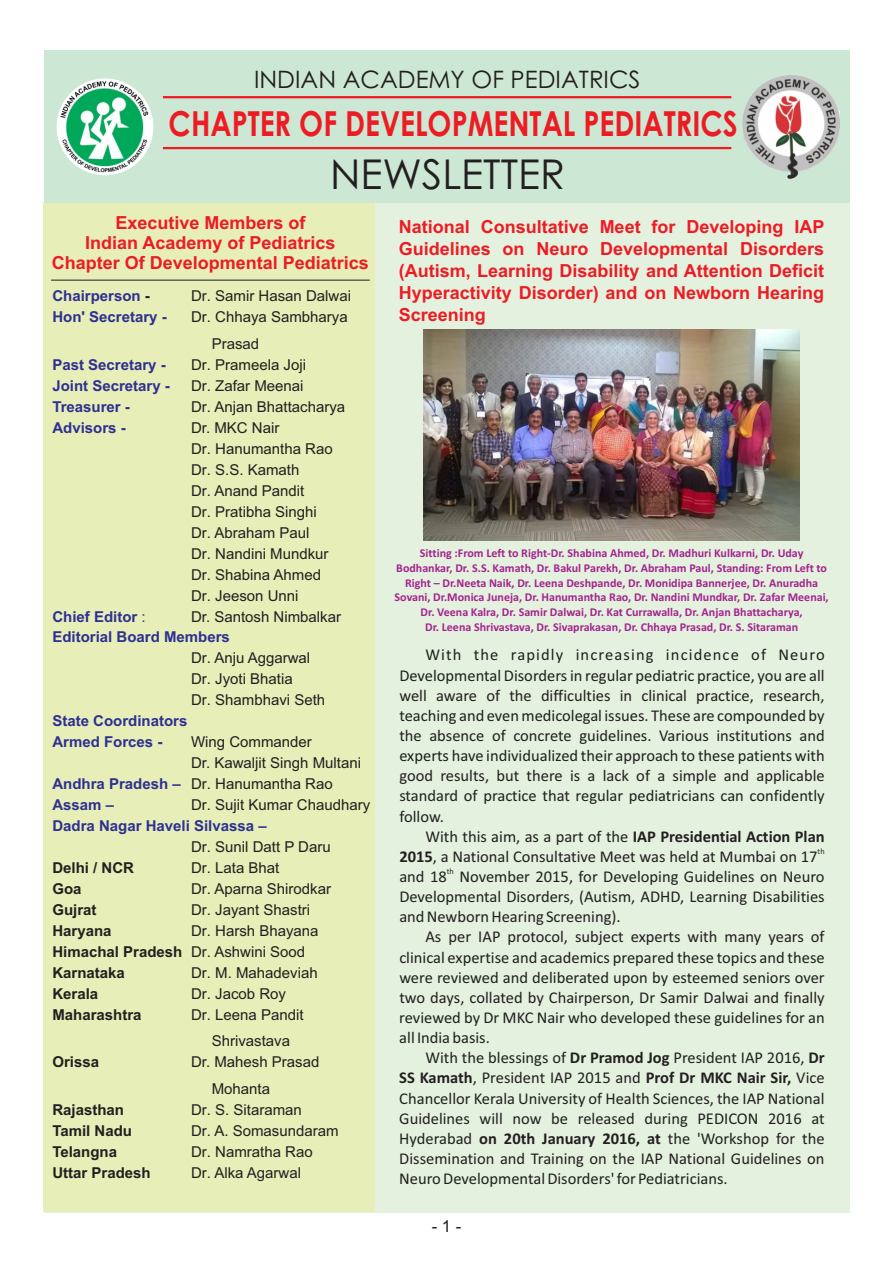
<style>
.page{position:relative;width:893px;height:1263px;background:#fff}
.page>*{position:absolute;margin:0;border:0;box-sizing:border-box;transform-origin:0 0}
.t1{font:41.1px "Century Gothic";color:#231f20}
.t2{font:700 34.5px "Century Gothic";color:#ed1c24;scale:.83 1}
.t3{font:24px "Century Gothic";color:#231f20}
.t4{font:700 18px/22px "Arial";color:#ed1c24;text-align:center}
.t5{font:16.5px/20.1px "Calibri";color:#231f20;text-align:justify}
.t6{font:700 16.5px "Calibri";color:#231f20}
.t7{font:16.5px "Arial";color:#231f20}
.t8{font:15px/21px "Arial";color:#231f20}
.t9{font:700 15px/21px "Arial";color:#2e3092}
.t10{font:700 15px "Arial";color:#231f20}
.t11{font:700 12px/14.7px "Calibri";color:#a3238e;text-align:center}
.t12{font:8.25px "Calibri";color:#231f20}
.s1{color:#231f20}
.s2{font-weight:400}
.s3{font-weight:700;color:#2e3092}
.s4{font-weight:700}
</style>
<div class="page">
<div style="left:43px;top:50px;width:806px;height:1163px;background:#e4f1df"></div>
<div style="left:44px;top:202px;width:331px;height:1010px;background:#e7eeb8"></div>
<div style="left:44px;top:50px;width:805px;height:153px;background:#cce7d3"></div>
<img style="left:742px;top:75px;width:97px;height:104px">
<hr style="left:163px;top:96px;width:568px;height:2px;background:#ed1c24">
<hr style="left:163px;top:147px;width:568px;height:2px;background:#ed1c24">
<hr style="left:51px;top:280px;width:319px;height:1px;background:#231f20">
<img style="left:57px;top:78px;width:96px;height:97px;border-radius:50%">
<img style="left:423px;top:329px;width:377px;height:212px">
<h3 class="t3" style="left:254px;top:70px;width:388px">INDIAN ACADEMY OF PEDIATRICS</h3>
<h2 class="t2" style="left:169px;top:110px;width:687px">CHAPTER OF DEVELOPMENTAL PEDIATRICS</h2>
<h1 class="t1" style="left:330px;top:158px;width:237px">NEWSLETTER</h1>
<p class="t4" style="left:52px;top:214px;width:319px;line-height:20.1px">Executive Members of<br>Indian Academy of Pediatrics<br>Chapter Of Developmental Pediatrics</p>
<p class="t9" style="left:52px;top:287px;width:99px">Chairperson <span class="s1">-</span></p>
<p class="t8" style="left:191px;top:287px;width:162px">Dr. Samir Hasan Dalwai</p>
<p class="t9" style="left:52px;top:308px;width:116px">Hon' Secretary -</p>
<p class="t8" style="left:212px;top:305px;width:138px;line-height:26.8px;text-indent:-21px">Dr. Chhaya Sambharya<br>Prasad</p>
<p class="t9" style="left:52px;top:356px;width:115px">Past Secretary -</p>
<p class="t8" style="left:191px;top:356px;width:117px">Dr. Prameela Joji</p>
<p class="t9" style="left:52px;top:377px;width:119px">Joint Secretary -</p>
<p class="t8" style="left:191px;top:377px;width:114px">Dr. Zafar Meenai</p>
<p class="t9" style="left:52px;top:398px;width:79px">Treasurer -</p>
<p class="t8" style="left:191px;top:398px;width:156px">Dr. Anjan Bhattacharya</p>
<p class="t9" style="left:52px;top:419px;width:75px">Advisors -</p>
<p class="t8" style="left:191px;top:419px;width:143px">Dr. MKC Nair<br>Dr. Hanumantha Rao<br>Dr. S.S. Kamath<br>Dr. Anand Pandit<br>Dr. Pratibha Singhi<br>Dr. Abraham Paul<br>Dr. Nandini Mundkur<br>Dr. Shabina Ahmed<br>Dr. Jeeson Unni</p>
<p class="t9" style="left:52px;top:607px;width:95px">Chief Editor <span class="s2">:</span></p>
<p class="t8" style="left:191px;top:607px;width:152px">Dr. Santosh Nimbalkar</p>
<p class="t9" style="left:52px;top:628px;width:179px">Editorial Board Members</p>
<p class="t8" style="left:191px;top:649px;width:136px">Dr. Anju Aggarwal<br>Dr. Jyoti Bhatia<br>Dr. Shambhavi Seth</p>
<p class="t9" style="left:52px;top:712px;width:137px">State Coordinators<br>Armed Forces -</p>
<p class="t8" style="left:191px;top:733px;width:122px">Wing Commander</p>
<p class="t8" style="left:191px;top:754px;width:172px">Dr. Kawaljit Singh Multani</p>
<p class="t8" style="left:52px;top:775px;width:282px"><span class="s3">Andhra Pradesh –</span> Dr. Hanumantha Rao</p>
<p class="t9" style="left:52px;top:796px;width:63px">Assam –</p>
<p class="t8" style="left:191px;top:796px;width:181px">Dr. Sujit Kumar Chaudhary</p>
<p class="t9" style="left:52px;top:817px;width:216px">Dadra Nagar Haveli Silvassa –</p>
<p class="t8" style="left:191px;top:837px;width:141px">Dr. Sunil Datt P Daru</p>
<p class="t10" style="left:52px;top:862px;width:83px">Delhi / NCR</p>
<p class="t8" style="left:191px;top:858px;width:90px">Dr. Lata Bhat</p>
<p class="t10" style="left:52px;top:883px;width:31px">Goa</p>
<p class="t8" style="left:191px;top:879px;width:142px">Dr. Aparna Shirodkar</p>
<p class="t10" style="left:52px;top:904px;width:46px">Gujrat</p>
<p class="t8" style="left:191px;top:900px;width:121px">Dr. Jayant Shastri</p>
<p class="t10" style="left:52px;top:925px;width:61px">Haryana</p>
<p class="t8" style="left:52px;top:921px;width:268px;text-indent:139px">Dr. Harsh Bhayana<br><span class="s4">Himachal Pradesh</span> Dr. Ashwini Sood<br><span class="s4">Karnataka</span></p>
<p class="t8" style="left:191px;top:963px;width:128px">Dr. M. Mahadeviah</p>
<p class="t10" style="left:52px;top:988px;width:47px">Kerala</p>
<p class="t8" style="left:191px;top:984px;width:97px">Dr. Jacob Roy</p>
<p class="t10" style="left:52px;top:1009px;width:91px">Maharashtra</p>
<p class="t8" style="left:191px;top:1002px;width:114px;line-height:26.8px;text-align:center">Dr. Leena Pandit<br>Shrivastava</p>
<p class="t10" style="left:52px;top:1056px;width:48px">Orissa</p>
<p class="t8" style="left:212px;top:1050px;width:109px;line-height:26.8px;text-indent:-21px">Dr. Mahesh Prasad<br>Mohanta</p>
<p class="t10" style="left:52px;top:1104px;width:73px">Rajasthan</p>
<p class="t8" style="left:191px;top:1101px;width:112px">Dr. S. Sitaraman</p>
<p class="t10" style="left:52px;top:1125px;width:81px">Tamil Nadu</p>
<p class="t8" style="left:191px;top:1122px;width:149px">Dr. A. Somasundaram</p>
<p class="t10" style="left:52px;top:1146px;width:66px">Telangna</p>
<p class="t8" style="left:191px;top:1142px;width:123px">Dr. Namratha Rao</p>
<p class="t10" style="left:52px;top:1167px;width:100px">Uttar Pradesh</p>
<p class="t8" style="left:191px;top:1163px;width:112px">Dr. Alka Agarwal</p>
<p class="t4" style="left:399px;top:217px;width:427px;text-align:justify">National Consultative Meet for Developing IAP Guidelines on Neuro Developmental Disorders (Autism, Learning Disability and Attention Deficit Hyperactivity Disorder) and on Newborn Hearing Screening</p>
<p class="t11" style="left:395px;top:547px;width:436px">Sitting :From Left to Right-Dr. Shabina Ahmed, Dr. Madhuri Kulkarni, Dr. Uday Bodhankar, Dr. S.S. Kamath, Dr. Bakul Parekh, Dr. Abraham Paul, Standing: From Left to Right – Dr.Neeta Naik, Dr. Leena Deshpande, Dr. Monidipa Bannerjee, Dr. Anuradha Sovani, Dr.Monica Juneja, Dr. Hanumantha Rao, Dr. Nandini Mundkar, Dr. Zafar Meenai, Dr. Veena Kalra, Dr. Samir Dalwai, Dr. Kat Currawalla, Dr. Anjan Bhattacharya,<br>Dr. Leena Shrivastava, Dr. Sivaprakasan, Dr. Chhaya Prasad, Dr. S. Sitaraman</p>
<p class="t5" style="left:399px;top:646px;width:427px;text-indent:26px">With the rapidly increasing incidence of Neuro Developmental Disorders in regular pediatric practice, you are all well aware of the difficulties in clinical practice, research, teaching and even medicolegal issues. These are compounded by the absence of concrete guidelines. Various institutions and experts have individualized their approach to these patients with good results, but there is a lack of a simple and applicable standard of practice that regular pediatricians can confidently follow.</p>
<p class="t6" style="left:425px;top:829px;width:401px"><span class="s2">With this aim, as a part of the</span> IAP Presidential Action Plan</p>
<p class="t12" style="left:818px;top:847px;width:9px">th</p>
<p class="t5" style="left:399px;top:848px;width:420px"><span class="s4">2015</span>, a National Consultative Meet was held at Mumbai on 17</p>
<p class="t12" style="left:447px;top:867px;width:9px">th</p>
<p class="t5" style="left:399px;top:868px;width:427px">and 18 November 2015, for Developing Guidelines on Neuro Developmental Disorders, (Autism, ADHD, Learning Disabilities and Newborn Hearing Screening).</p>
<p class="t5" style="left:399px;top:928px;width:427px;text-indent:26px">As per IAP protocol, subject experts with many years of clinical expertise and academics prepared these topics and these were reviewed and deliberated upon by esteemed seniors over two days, collated by Chairperson, Dr Samir Dalwai and finally reviewed by Dr MKC Nair who developed these guidelines for an all India basis.</p>
<p class="t5" style="left:399px;top:1049px;width:427px;text-indent:26px">With the blessings of <span class="s4">Dr Pramod Jog</span> President IAP 2016, <span class="s4">Dr SS Kamath</span>, President IAP 2015 and <span class="s4">Prof Dr MKC Nair Sir,</span> Vice Chancellor Kerala University of Health Sciences, the IAP National Guidelines will now be released during PEDICON 2016 at Hyderabad <span class="s4">on 20th January 2016, at</span> the 'Workshop for the Dissemination and Training on the IAP National Guidelines on Neuro Developmental Disorders' for Pediatricians.</p>
<p class="t7" style="left:432px;top:1220px;width:31px">- 1 -</p>
</div>
